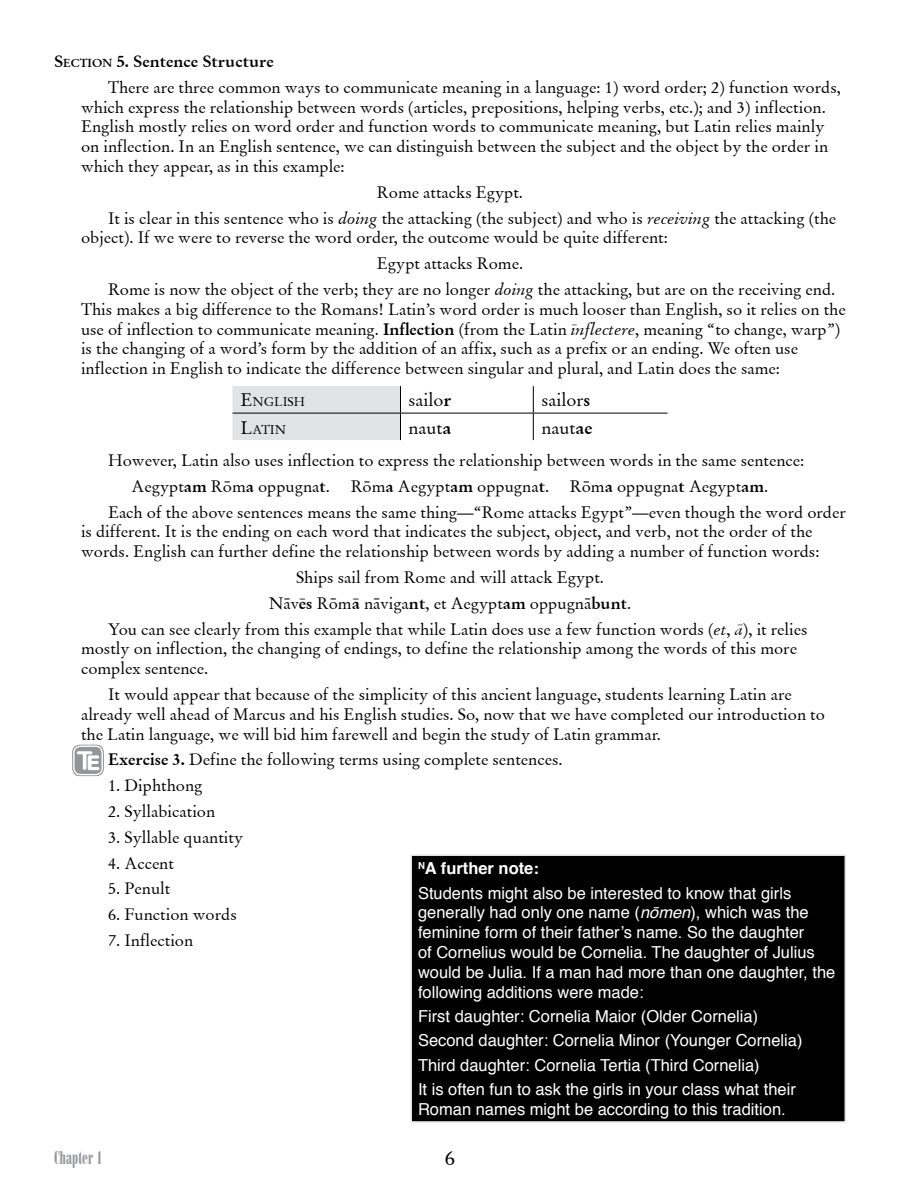
<style>
.page{position:relative;width:918px;height:1188px;background:#fff}
.page>*{position:absolute;margin:0;border:0;box-sizing:border-box;transform-origin:0 0}
.t1{font:21px "Garamond Latin";color:#000}
.t2{font:18px "Garamond Latin";color:#000}
.t3{font:18px "Onyx BT";color:#939598}
.t4{font:16.5px/19.8px "Garamond Latin";color:#000}
.t5{font:16.5px/24.3px "Helvetica";color:#fff}
.t6{font:12.6px "Garamond Latin";color:#000}
.s1{font-weight:700}
.s2{font-weight:700;font-size:11.55px}
.s3{font-style:italic}
.s4{font-size:18px}
</style>
<div class="page">
<hr style="left:400px;top:413px;width:133px;height:1px;background:#000">
<div style="left:232px;top:386px;width:169px;height:54px;background:#e2e3e4"></div>
<hr style="left:533px;top:413px;width:134px;height:1px;background:#000">
<svg style="left:533px;top:386px;width:1px;height:54px"></svg>
<svg style="left:72px;top:745px;width:32px;height:31px"></svg>
<div style="left:411px;top:855px;width:434px;height:267px;background:#000"></div>
<div style="left:411px;top:854px;width:435px;height:269px;border:2px solid #e2e3e4"></div>
<p class="t4" style="left:108px;top:48px;width:734px;line-height:25.8px;text-indent:-54px"><span class="s1">S</span><span class="s2">ECTION</span> <span class="s1">5.</span> <span class="s1">Sentence Structure<br></span>There are three common ways to communicate meaning in a language: 1) word order; 2) function words,</p>
<p class="t4" style="left:81px;top:97px;width:749px">which express the relationship between words (articles, prepositions, helping verbs, etc.); and 3) inflection.<br>English mostly relies on word order and function words to communicate meaning, but Latin relies mainly on inflection. In an English sentence, we can distinguish between the subject and the object by the order in which they appear, as in this example:</p>
<p class="t4" style="left:108px;top:179px;width:730px;line-height:25.8px;text-indent:269px">Rome attacks Egypt.<br>It is clear in this sentence who is <span class="s3">doing</span> the attacking (the subject) and who is <span class="s3">receiving</span> the attacking (the</p>
<p class="t4" style="left:81px;top:228px;width:588px">object). If we were to reverse the word order, the outcome would be quite different:</p>
<p class="t4" style="left:377px;top:254px;width:148px">Egypt attacks Rome.</p>
<p class="t4" style="left:108px;top:279px;width:729px">Rome is now the object of the verb; they are no longer <span class="s3">doing</span> the attacking, but are on the receiving end.</p>
<p class="t4" style="left:81px;top:299px;width:766px">This makes a big difference to the Romans! Latin’s word order is much looser than English, so it relies on the use of inflection to communicate meaning. <span class="s1">Inflection</span> (from the Latin <span class="s3">ïnflectere</span>, meaning “to change, warp”) is the changing of a word’s form by the addition of an affix, such as a prefix or an ending. We often use inflection in English to indicate the difference between singular and plural, and Latin does the same:</p>
<p class="t6" style="left:241px;top:394px;width:66px"><span class="s4">E</span>NGLISH</p>
<p class="t2" style="left:409px;top:389px;width:45px">sailo<span class="s1">r</span></p>
<p class="t2" style="left:541px;top:389px;width:51px">sailor<span class="s1">s</span></p>
<p class="t6" style="left:241px;top:422px;width:47px"><span class="s4">L</span>ATIN</p>
<p class="t2" style="left:409px;top:417px;width:45px">naut<span class="s1">a</span></p>
<p class="t2" style="left:541px;top:417px;width:52px">naut<span class="s1">ae</span></p>
<p class="t4" style="left:132px;top:447px;width:674px;line-height:25.8px;text-indent:-24px">However, Latin also uses inflection to express the relationship between words in the same sentence:<br>Aegypt<span class="s1">am</span> Röm<span class="s1">a</span> oppugna<span class="s1">t</span>.</p>
<p class="t4" style="left:108px;top:473px;width:739px;line-height:25.8px;text-indent:462px">Röm<span class="s1">a</span> oppugna<span class="s1">t</span> Aegypt<span class="s1">am</span>.<br>Each of the above sentences means the same thing—“Rome attacks Egypt”—even though the word order</p>
<p class="t4" style="left:81px;top:522px;width:740px">is different. It is the ending on each word that indicates the subject, object, and verb, not the order of the words. English can further define the relationship between words by adding a number of function words:</p>
<p class="t4" style="left:296px;top:567px;width:310px">Ships sail from Rome and will attack Egypt.</p>
<p class="t4" style="left:269px;top:593px;width:364px">Näv<span class="s1">ës</span> Röm<span class="s1">ä</span> näviga<span class="s1">nt</span>, et Aegypt<span class="s1">am</span> oppugnä<span class="s1">bunt</span>.</p>
<p class="t4" style="left:108px;top:619px;width:701px">You can see clearly from this example that while Latin does use a few function words (<span class="s3">et</span>, <span class="s3">ä</span>), it relies</p>
<p class="t4" style="left:81px;top:639px;width:718px">mostly on inflection, the changing of endings, to define the relationship among the words of this more complex sentence.</p>
<p class="t4" style="left:81px;top:684px;width:745px;text-indent:27px">It would appear that because of the simplicity of this ancient language, students learning Latin are already well ahead of Marcus and his English studies. So, now that we have completed our introduction to the Latin language, we will bid him farewell and begin the study of Latin grammar.</p>
<p class="t4" style="left:108px;top:750px;width:456px"><span class="s1">Exercise 3.</span> Define the following terms using complete sentences.</p>
<p class="t4" style="left:108px;top:776px;width:96px">1. Diphthong</p>
<p class="t4" style="left:108px;top:801px;width:109px">2. Syllabication</p>
<p class="t4" style="left:108px;top:827px;width:137px">3. Syllable quantity</p>
<p class="t4" style="left:108px;top:853px;width:67px">4. Accent</p>
<p class="t4" style="left:108px;top:879px;width:64px">5. Penult</p>
<p class="t4" style="left:108px;top:905px;width:130px">6. Function words</p>
<p class="t4" style="left:108px;top:931px;width:87px">7. Inflection</p>
<p class="t4" style="left:351px;top:476px;width:200px">Röm<span class="s1">a</span> Aegypt<span class="s1">am</span> oppugna<span class="s1">t</span>.</p>
<p class="t5" style="left:418px;top:857px;width:375px"><sup>N</sup><span class="s1">A further note:<br></span>Students might also be interested to know that girls</p>
<p class="t5" style="left:418px;top:903px;width:419px;line-height:19.8px">generally had only one name (<span class="s3">nōmen</span>), which was the feminine form of their father’s name. So the daughter<br>of Cornelius would be Cornelia. The daughter of Julius would be Julia. If a man had more than one daughter, the following additions were made:</p>
<p class="t5" style="left:418px;top:1005px;width:386px">First daughter: Cornelia Maior (Older Cornelia)<br>Second daughter: Cornelia Minor (Younger Cornelia)<br>Third daughter: Cornelia Tertia (Third Cornelia)<br>It is often fun to ask the girls in your class what their</p>
<p class="t5" style="left:418px;top:1097px;width:369px">Roman names might be according to this tradition.</p>
<p class="t3" style="left:54px;top:1147px;width:50px">Chapter 1</p>
<p class="t1" style="left:445px;top:1145px;width:12px">6</p>
</div>
